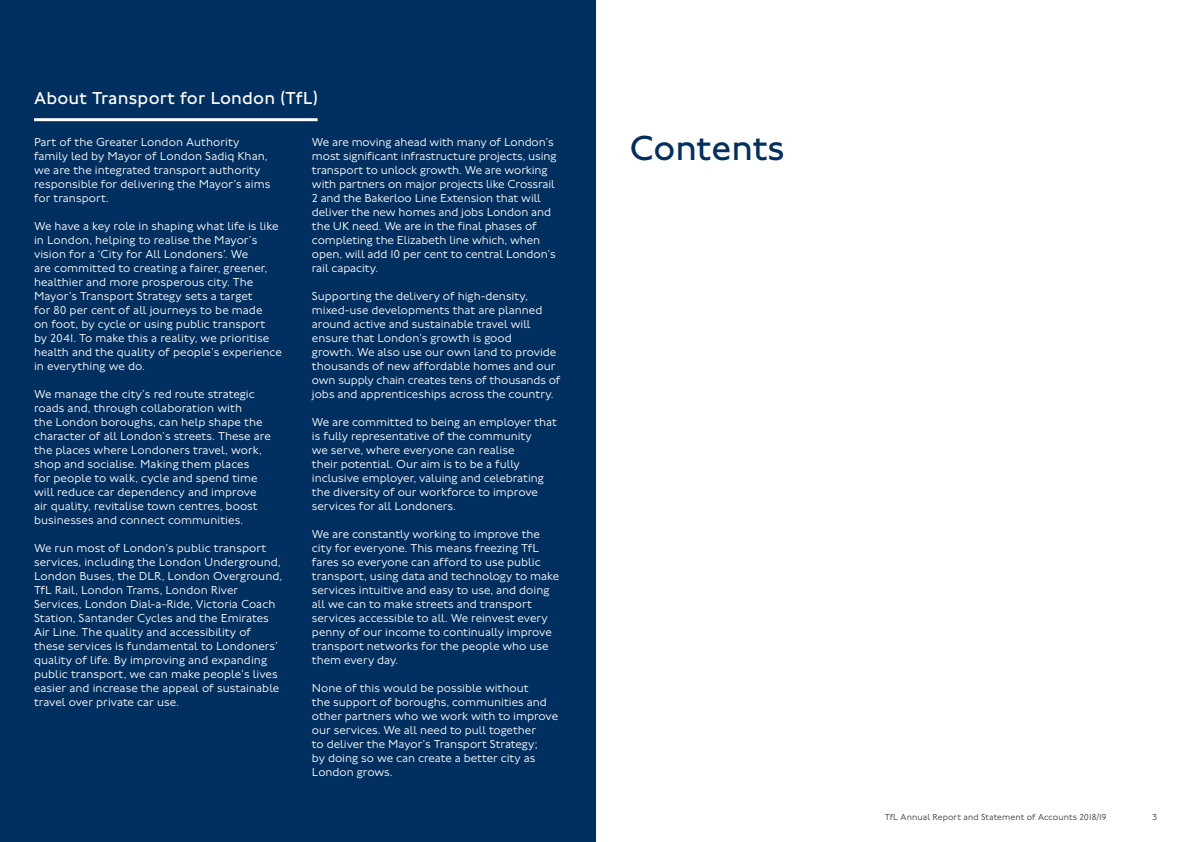
<style>
.page{position:relative;width:1191px;height:842px;background:#fff}
.page>*{position:absolute;margin:0;border:0;box-sizing:border-box;transform-origin:0 0}
.t1{font:36px "Johnston 100";color:#002f60}
.t2{font:18px "Johnston 100";letter-spacing:.01em;color:#fff}
.t3{font:300 12px/14px "Johnston 100";color:#fff}
.t4{font:300 9px "Johnston 100";letter-spacing:.01em;color:#3c3c3b}
</style>
<div class="page">
<div style="left:0;top:0;width:595px;height:842px;background:#002f60"></div>
<hr style="left:34px;top:118px;width:283px;height:3px;background:#fff">
<h2 class="t2" style="left:34px;top:88px;width:285px">About Transport for London (TfL)</h2>
<p class="t3" style="left:34px;top:135px;width:238px">Part of the Greater London Authority family led by Mayor of London Sadiq Khan, we are the integrated transport authority responsible for delivering the Mayor’s aims for transport.</p>
<p class="t3" style="left:34px;top:219px;width:249px">We have a key role in shaping what life is like in London, helping to realise the Mayor’s vision for a ‘City for All Londoners’. We<br>are committed to creating a fairer, greener, healthier and more prosperous city. The Mayor’s Transport Strategy sets a target<br>for 80 per cent of all journeys to be made<br>on foot, by cycle or using public transport<br>by 2041. To make this a reality, we prioritise health and the quality of people’s experience in everything we do.</p>
<p class="t3" style="left:34px;top:387px;width:238px">We manage the city’s red route strategic roads and, through collaboration with<br>the London boroughs, can help shape the character of all London’s streets. These are the places where Londoners travel, work, shop and socialise. Making them places<br>for people to walk, cycle and spend time will reduce car dependency and improve air quality, revitalise town centres, boost businesses and connect communities.</p>
<p class="t3" style="left:34px;top:541px;width:250px">We run most of London’s public transport services, including the London Underground, London Buses, the DLR, London Overground, TfL Rail, London Trams, London River Services, London Dial-a-Ride, Victoria Coach Station, Santander Cycles and the Emirates Air Line. The quality and accessibility of these services is fundamental to Londoners’ quality of life. By improving and expanding public transport, we can make people’s lives easier and increase the appeal of sustainable travel over private car use.</p>
<p class="t3" style="left:312px;top:135px;width:246px">We are moving ahead with many of London’s most significant infrastructure projects, using transport to unlock growth. We are working with partners on major projects like Crossrail 2 and the Bakerloo Line Extension that will deliver the new homes and jobs London and the UK need. We are in the final phases of completing the Elizabeth line which, when open, will add 10 per cent to central London’s rail capacity.</p>
<p class="t3" style="left:312px;top:289px;width:250px">Supporting the delivery of high-density, mixed-use developments that are planned around active and sustainable travel will ensure that London’s growth is good<br>growth. We also use our own land to provide thousands of new affordable homes and our own supply chain creates tens of thousands of jobs and apprenticeships across the country.</p>
<p class="t3" style="left:312px;top:415px;width:246px">We are committed to being an employer that is fully representative of the community<br>we serve, where everyone can realise<br>their potential. Our aim is to be a fully inclusive employer, valuing and celebrating the diversity of our workforce to improve services for all Londoners.</p>
<p class="t3" style="left:312px;top:527px;width:249px">We are constantly working to improve the city for everyone. This means freezing TfL fares so everyone can afford to use public transport, using data and technology to make services intuitive and easy to use, and doing all we can to make streets and transport services accessible to all. We reinvest every penny of our income to continually improve transport networks for the people who use them every day.</p>
<p class="t3" style="left:312px;top:681px;width:248px">None of this would be possible without<br>the support of boroughs, communities and other partners who we work with to improve our services. We all need to pull together<br>to deliver the Mayor’s Transport Strategy;<br>by doing so we can create a better city as London grows.</p>
<h1 class="t1" style="left:629px;top:128px;width:157px">Contents</h1>
<p class="t4" style="left:884px;top:812px;width:223px">TfL Annual Report and Statement of Accounts 2018/19</p>
<p class="t4" style="left:1152px;top:812px;width:6px">3</p>
</div>
